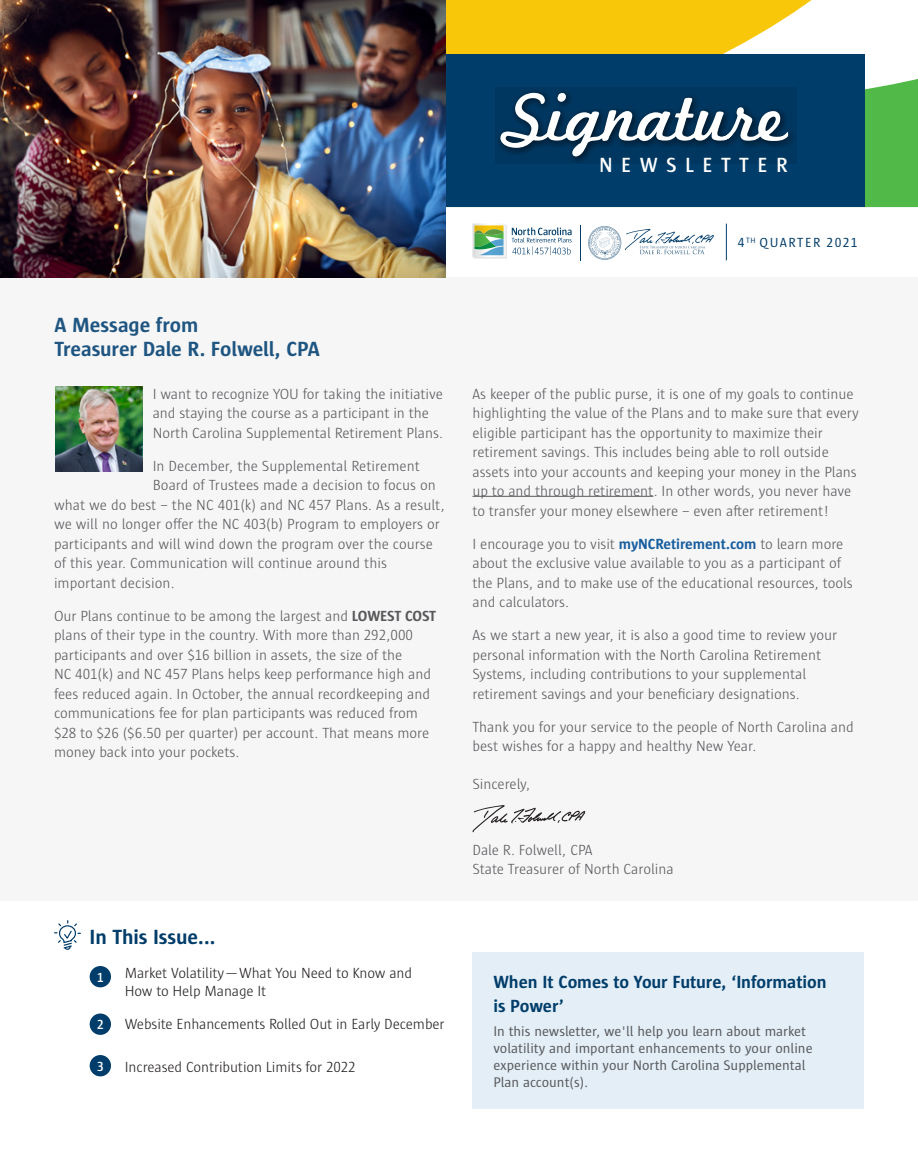
<style>
.page{position:relative;width:918px;height:1175px;background:#fff}
.page>*{position:absolute;margin:0;border:0;box-sizing:border-box;transform-origin:0 0}
.t1{font:700 21px/24px "Sun";letter-spacing:-.005em;color:#1f5581}
.H2_Main{font:700 21px "Sun";letter-spacing:-.005em;color:#003d6a}
.t2{font:600 21px "Sun";letter-spacing:.405em;color:#fff}
.H2_Blue_sidebar{font:700 18px/24px "Sun";letter-spacing:-.005em;color:#003d6a}
.NEW_Letter_Body{font:300 15px/19.5px "Sun";letter-spacing:-.005em;color:#57585a}
.Text{font:300 15px/18px "Sun";letter-spacing:-.01em;color:#231f20}
.H2_Blue_sidebar-2{font:14.25px/17.2px "Sun";color:#57585a}
.t3{font:13.5px "Sun";letter-spacing:.11em;color:#003d6a}
.t4{font:600 13.5px "Sun";color:#fff}
.s1{font-weight:700}
.s2{font-weight:700;color:#175d9e}
</style>
<div class="page">
<div style="left:446px;top:0;width:366px;height:17px;background:#f9c709"></div>
<svg style="left:610px;top:17px;width:308px;height:190px"></svg>
<div style="left:446px;top:17px;width:164px;height:37px;background:#f9c709"></div>
<div style="left:432px;top:54px;width:433px;height:153px;background:#003d6a"></div>
<div style="left:495px;top:88px;width:302px;height:76px;background:#003761"></div>
<svg style="left:500px;top:93px;width:288px;height:63px"></svg>
<hr style="left:580px;top:225px;width:1px;height:35px;background:#003d6a">
<svg style="left:588px;top:226px;width:126px;height:34px"></svg>
<svg style="left:472px;top:223px;width:100px;height:35px"></svg>
<hr style="left:726px;top:224px;width:1px;height:36px;background:#003d6a">
<div style="left:0;top:277px;width:918px;height:623px;background:#f6f6f7"></div>
<img style="left:56px;top:387px;width:87px;height:84px">
<hr style="left:472px;top:496px;width:181px;height:1px;background:#57585a">
<svg style="left:54px;top:920px;width:27px;height:30px"></svg>
<div style="left:473px;top:952px;width:391px;height:156px;background:#e3eef7"></div>
<svg style="left:472px;top:805px;width:113px;height:27px"></svg>
<div style="left:90px;top:966px;width:21px;height:21px;background:#003d6a;border-radius:50%"></div>
<div style="left:90px;top:1013px;width:21px;height:21px;background:#003d6a;border-radius:50%"></div>
<div style="left:90px;top:1055px;width:21px;height:21px;background:#003d6a;border-radius:50%"></div>
<img style="left:0;top:0;width:446px;height:277px">
<h1 class="t2" style="left:599px;top:153px;width:190px">NEWSLETTER</h1>
<h1 class="t1" style="left:54px;top:312px;width:267px">A Message from<br>Treasurer Dale R. Folwell, CPA</h1>
<p class="NEW_Letter_Body" style="left:153px;top:384px;width:292px">I want to recognize YOU for taking the initiative and staying the course as a participant in the<br>North Carolina Supplemental Retirement Plans.</p>
<p class="NEW_Letter_Body" style="left:153px;top:456px;width:269px">In December, the Supplemental Retirement</p>
<p class="NEW_Letter_Body" style="left:153px;top:475px;width:285px">Board of Trustees made a decision to focus on</p>
<p class="NEW_Letter_Body" style="left:54px;top:495px;width:392px">what we do best – the NC 401(k) and NC 457 Plans. As a result,</p>
<p class="NEW_Letter_Body" style="left:54px;top:514px;width:387px">we will no longer offer the NC 403(b) Program to employers or</p>
<p class="NEW_Letter_Body" style="left:54px;top:534px;width:381px">participants and will wind down the program over the course</p>
<p class="NEW_Letter_Body" style="left:54px;top:553px;width:335px">of this year. Communication will continue around this</p>
<p class="NEW_Letter_Body" style="left:54px;top:573px;width:123px">important decision.</p>
<p class="NEW_Letter_Body" style="left:54px;top:606px;width:384px">Our Plans continue to be among the largest and <span class="s1">LOWEST COST </span>plans of their type in the country. With more than 292,000 participants and over $16 billion in assets, the size of the<br>NC 401(k) and NC 457 Plans helps keep performance high and fees reduced again. In October, the annual recordkeeping and communications fee for plan participants was reduced from $28 to $26 ($6.50 per quarter) per account. That means more money back into your pockets.</p>
<h2 class="H2_Main" style="left:90px;top:925px;width:127px">In This Issue...</h2>
<p class="t3" style="left:738px;top:235px;width:121px">4<sup>TH</sup> QUARTER 2021</p>
<p class="NEW_Letter_Body" style="left:472px;top:384px;width:388px">As keeper of the public purse, it is one of my goals to continue highlighting the value of the Plans and to make sure that every eligible participant has the opportunity to maximize their retirement savings. This includes being able to roll outside assets into your accounts and keeping your money in the Plans up to and through retirement. In other words, you never have to transfer your money elsewhere – even after retirement!</p>
<p class="NEW_Letter_Body" style="left:472px;top:534px;width:382px">I encourage you to visit <span class="s2">myNCRetirement.com</span> to learn more about the exclusive value available to you as a participant of the Plans, and to make use of the educational resources, tools and calculators.</p>
<p class="NEW_Letter_Body" style="left:472px;top:625px;width:366px">As we start a new year, it is also a good time to review your personal information with the North Carolina Retirement Systems, including contributions to your supplemental retirement savings and your beneficiary designations.</p>
<p class="NEW_Letter_Body" style="left:472px;top:717px;width:383px">Thank you for your service to the people of North Carolina and best wishes for a happy and healthy New Year.</p>
<p class="NEW_Letter_Body" style="left:472px;top:774px;width:60px">Sincerely,</p>
<p class="NEW_Letter_Body" style="left:472px;top:840px;width:203px">Dale R. Folwell, CPA<br>State Treasurer of North Carolina</p>
<p class="Text" style="left:125px;top:964px;width:289px">Market Volatility—What You Need to Know and<br>How to Help Manage It</p>
<h2 class="H2_Blue_sidebar" style="left:493px;top:969px;width:335px">When It Comes to Your Future, ‘Information is Power’</h2>
<h2 class="H2_Blue_sidebar-2" style="left:493px;top:1022px;width:321px">In this newsletter, we'll help you learn about market volatility and important enhancements to your online experience within your North Carolina Supplemental Plan account(s).</h2>
<p class="t4" style="left:97px;top:969px;width:8px">1</p>
<p class="t4" style="left:97px;top:1017px;width:8px">2</p>
<p class="Text" style="left:125px;top:1014px;width:321px">Website Enhancements Rolled Out in Early December</p>
<p class="t4" style="left:97px;top:1058px;width:8px">3</p>
<p class="Text" style="left:125px;top:1057px;width:232px">Increased Contribution Limits for 2022</p>
</div>
